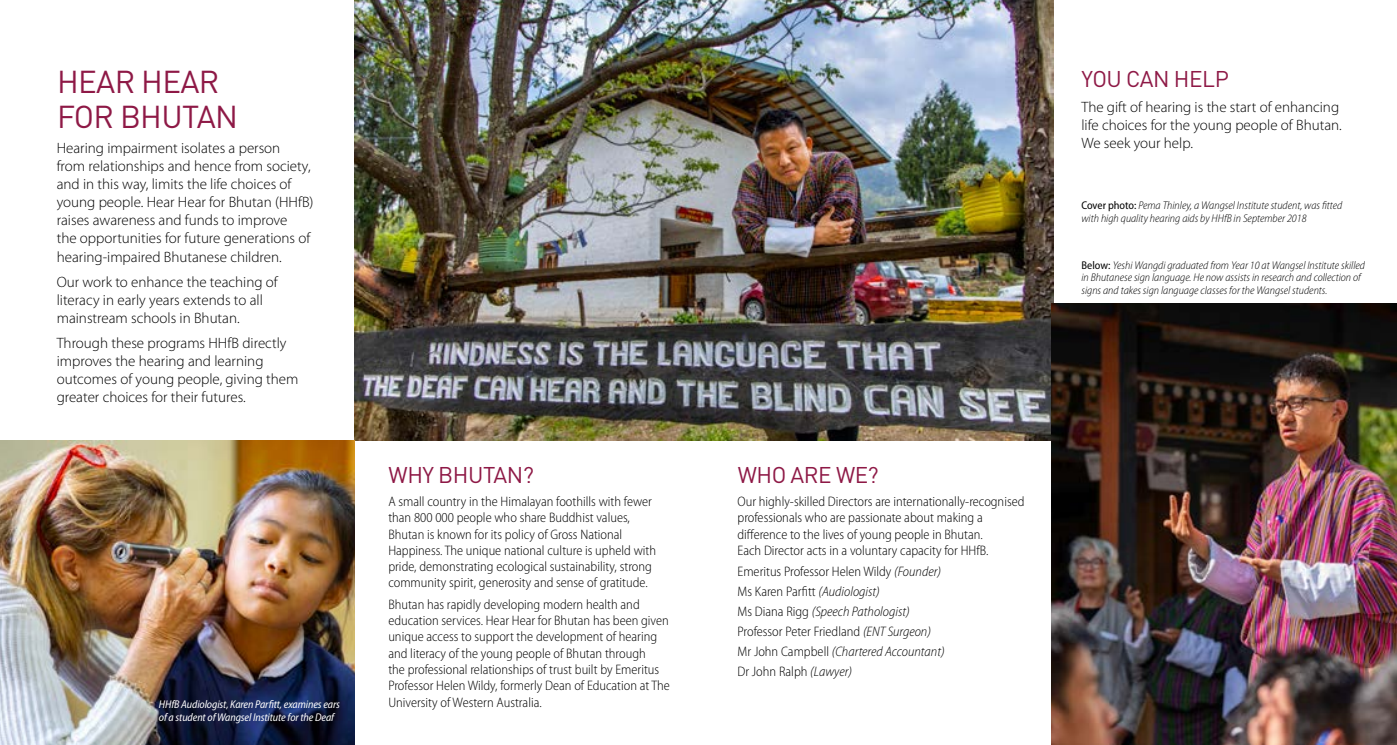
<style>
.page{position:relative;width:1397px;height:745px;background:#fff}
.page>*{position:absolute;margin:0;border:0;box-sizing:border-box;transform-origin:0 0}
.t1{font:31.25px/35px "DIN Pro";letter-spacing:-.02em;color:#8e1946}
.t2{font:22.5px "DIN Pro";letter-spacing:-.02em;color:#8e1946}
.t3{font:300 15px/18px "Myriad Pro";color:#000}
.t4{font:300 semi-condensed 13.75px/16.2px "Myriad Pro";color:#000}
.t5{font:italic 300 semi-condensed 11.25px/12.5px "Myriad Pro";color:#000}
.t6{font:italic semi-condensed 11.25px/13.8px "Myriad Pro";letter-spacing:-.01em;color:#fff}
.s1{font-weight:400;font-style:normal}
.s2{font-style:italic}
</style>
<div class="page">
<img style="left:354px;top:0;width:698px;height:440px">
<img style="left:0;top:440px;width:354px;height:304px">
<img style="left:1051px;top:304px;width:345px;height:440px">
<h1 class="t1" style="left:57px;top:61px;width:183px">HEAR HEAR<br>FOR BHUTAN</h1>
<p class="t3" style="left:57px;top:139px;width:258px">Hearing impairment isolates a person<br>from relationships and hence from society, and in this way, limits the life choices of young people. Hear Hear for Bhutan (HHfB) raises awareness and funds to improve<br>the opportunities for future generations of hearing-impaired Bhutanese children.</p>
<p class="t3" style="left:57px;top:273px;width:223px">Our work to enhance the teaching of literacy in early years extends to all mainstream schools in Bhutan.</p>
<p class="t3" style="left:57px;top:334px;width:243px">Through these programs HHfB directly improves the hearing and learning outcomes of young people, giving them greater choices for their futures.</p>
<p class="t6" style="left:159px;top:696px;width:183px">HHfB Audiologist, Karen Parfitt, examines ears of a student of Wangsel Institute for the Deaf</p>
<h2 class="t2" style="left:388px;top:456px;width:147px">WHY BHUTAN?</h2>
<p class="t4" style="left:388px;top:493px;width:269px">A small country in the Himalayan foothills with fewer than 800 000 people who share Buddhist values, Bhutan is known for its policy of Gross National Happiness. The unique national culture is upheld with pride, demonstrating ecological sustainability, strong community spirit, generosity and sense of gratitude.</p>
<p class="t4" style="left:388px;top:596px;width:283px">Bhutan has rapidly developing modern health and education services. Hear Hear for Bhutan has been given unique access to support the development of hearing and literacy of the young people of Bhutan through<br>the professional relationships of trust built by Emeritus Professor Helen Wildy, formerly Dean of Education at The University of Western Australia.</p>
<h2 class="t2" style="left:1081px;top:61px;width:149px">YOU CAN HELP</h2>
<p class="t3" style="left:1081px;top:98px;width:262px">The gift of hearing is the start of enhancing life choices for the young people of Bhutan.<br>We seek your help.</p>
<p class="t5" style="left:1081px;top:199px;width:262px"><span class="s1">Cover photo:</span> Pema Thinley, a Wangsel Institute student, was fitted with high quality hearing aids by HHfB in September 2018</p>
<p class="t5" style="left:1081px;top:259px;width:285px"><span class="s1">Below:</span> Yeshi Wangdi graduated from Year 10 at Wangsel Institute skilled in Bhutanese sign language. He now assists in research and collection of signs and takes sign language classes for the Wangsel students.</p>
<h2 class="t2" style="left:737px;top:456px;width:142px">WHO ARE WE?</h2>
<p class="t4" style="left:737px;top:493px;width:288px">Our highly-skilled Directors are internationally-recognised professionals who are passionate about making a difference to the lives of young people in Bhutan.<br>Each Director acts in a voluntary capacity for HHfB.</p>
<p class="t4" style="left:737px;top:562px;width:208px;line-height:19.8px">Emeritus Professor Helen Wildy <span class="s2">(Founder)<br></span>Ms Karen Parfitt <span class="s2">(Audiologist)<br></span>Ms Diana Rigg <span class="s2">(Speech Pathologist)<br></span>Professor Peter Friedland <span class="s2">(ENT Surgeon)<br></span>Mr John Campbell <span class="s2">(Chartered Accountant)<br></span>Dr John Ralph <span class="s2">(Lawyer)</span></p>
</div>
